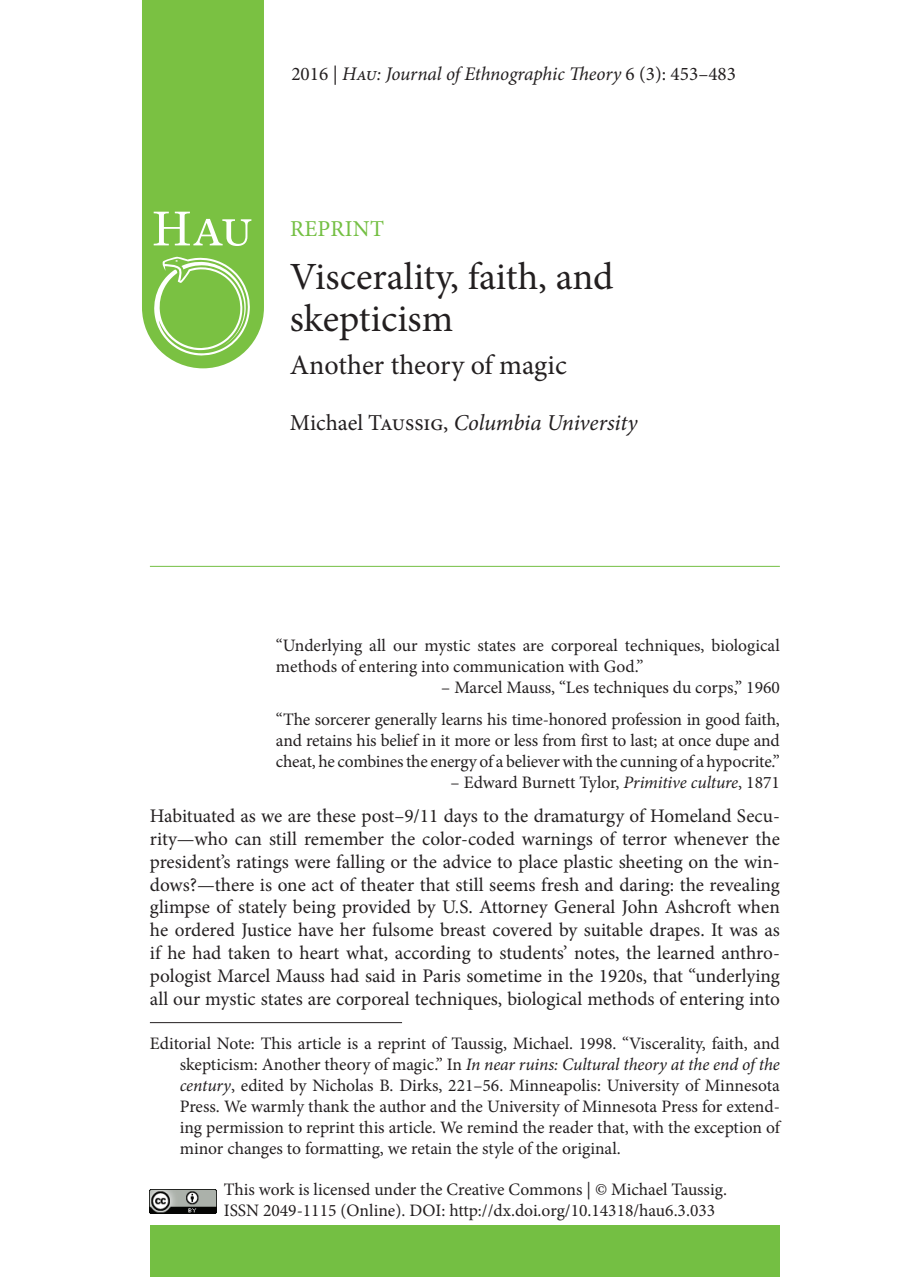
<style>
.page{position:relative;width:904px;height:1277px;background:#fff}
.page>*{position:absolute;margin:0;border:0;box-sizing:border-box;transform-origin:0 0}
.t1{font:38.5px/42px "Minion Pro";color:#231f20}
.t2{font:28px "Minion Pro";letter-spacing:-.01em;color:#231f20}
.t3{font:italic 22.75px "Minion Pro";letter-spacing:-.01em;color:#231f20}
.t4{font:22.75px "Minion Pro";letter-spacing:.01em;color:#74bf43}
.t5{font:19.25px/22.8px "Minion Pro";letter-spacing:-.01em;color:#231f20;text-align:justify}
.t6{font:italic 19.25px "Minion Pro";letter-spacing:-.01em;color:#231f20}
.t7{font:17.5px/21px "Minion Pro";letter-spacing:-.01em;color:#231f20}
.s1{font-style:normal}
.s2{font-style:italic}
</style>
<div class="page">
<div style="left:150px;top:1225px;width:629px;height:51px;background:#74bf43"></div>
<svg style="left:142px;top:0;width:122px;height:368px;background:#85c652"></svg>
<img style="left:150px;top:1189px;width:67px;height:24px">
<hr style="left:150px;top:566px;width:629px;height:1px;background:#74bf43">
<hr style="left:150px;top:1022px;width:252px;height:1px;background:#231f20">
<p class="t6" style="left:291px;top:60px;width:446px"><span class="s1">2016 |</span> Hau: Journal of Ethnographic Theory <span class="s1">6 (3): 453–483</span></p>
<h3 class="t4" style="left:290px;top:213px;width:95px">REPRINT</h3>
<h1 class="t1" style="left:290px;top:256px;width:325px">Viscerality, faith, and skepticism</h1>
<h2 class="t2" style="left:290px;top:346px;width:278px">Another theory of magic</h2>
<h3 class="t3" style="left:290px;top:407px;width:349px"><span class="s1">Michael Taussig,</span> Columbia University</h3>
<p class="t7" style="left:276px;top:635px;width:505px">“Underlying all our mystic states are corporeal techniques, biological methods of entering into communication with God.”</p>
<p class="t7" style="left:276px;top:671px;width:505px;line-height:32.4px;text-align:right">– Marcel Mauss, “Les techniques du corps,” 1960<br>“The sorcerer generally learns his time-honored profession in good faith,</p>
<p class="t7" style="left:276px;top:730px;width:505px">and retains his belief in it more or less from first to last; at once dupe and cheat, he combines the energy of a believer with the cunning of a hypocrite.”</p>
<p class="t7" style="left:450px;top:772px;width:331px">– Edward Burnett Tylor, <span class="s2">Primitive culture</span>, 1871</p>
<p class="t5" style="left:150px;top:805px;width:631px">Habituated as we are these post–9/11 days to the dramaturgy of Homeland Secu&shy;rity—who can still remember the color-coded warnings of terror whenever the president’s ratings were falling or the advice to place plastic sheeting on the win&shy;dows?—there is one act of theater that still seems fresh and daring: the revealing glimpse of stately being provided by U.S. Attorney General John Ashcroft when he ordered Justice have her fulsome breast covered by suitable drapes. It was as if he had taken to heart what, according to students’ notes, the learned anthro&shy;pologist Marcel Mauss had said in Paris sometime in the 1920s, that “underlying all our mystic states are corporeal techniques, biological methods of entering into</p>
<p class="t7" style="left:180px;top:1032px;width:603px;text-align:justify;text-indent:-30px">Editorial Note: This article is a reprint of Taussig, Michael. 1998. “Viscerality, faith, and skepticism: Another theory of magic.” In <span class="s2">In near ruins: Cultural theory at the end of the century</span>, edited by Nicholas B. Dirks, 221–56. Minneapolis: University of Minnesota Press. We warmly thank the author and the University of Minnesota Press for extend&shy;ing permission to reprint this article. We remind the reader that, with the exception of minor changes to formatting, we retain the style of the original.</p>
<p class="t7" style="left:224px;top:1178px;width:504px">This work is licensed under the Creative Commons | © Michael Taussig.<br>ISSN 2049-1115 (Online). DOI: http://dx.doi.org/10.14318/hau6.3.033</p>
</div>
